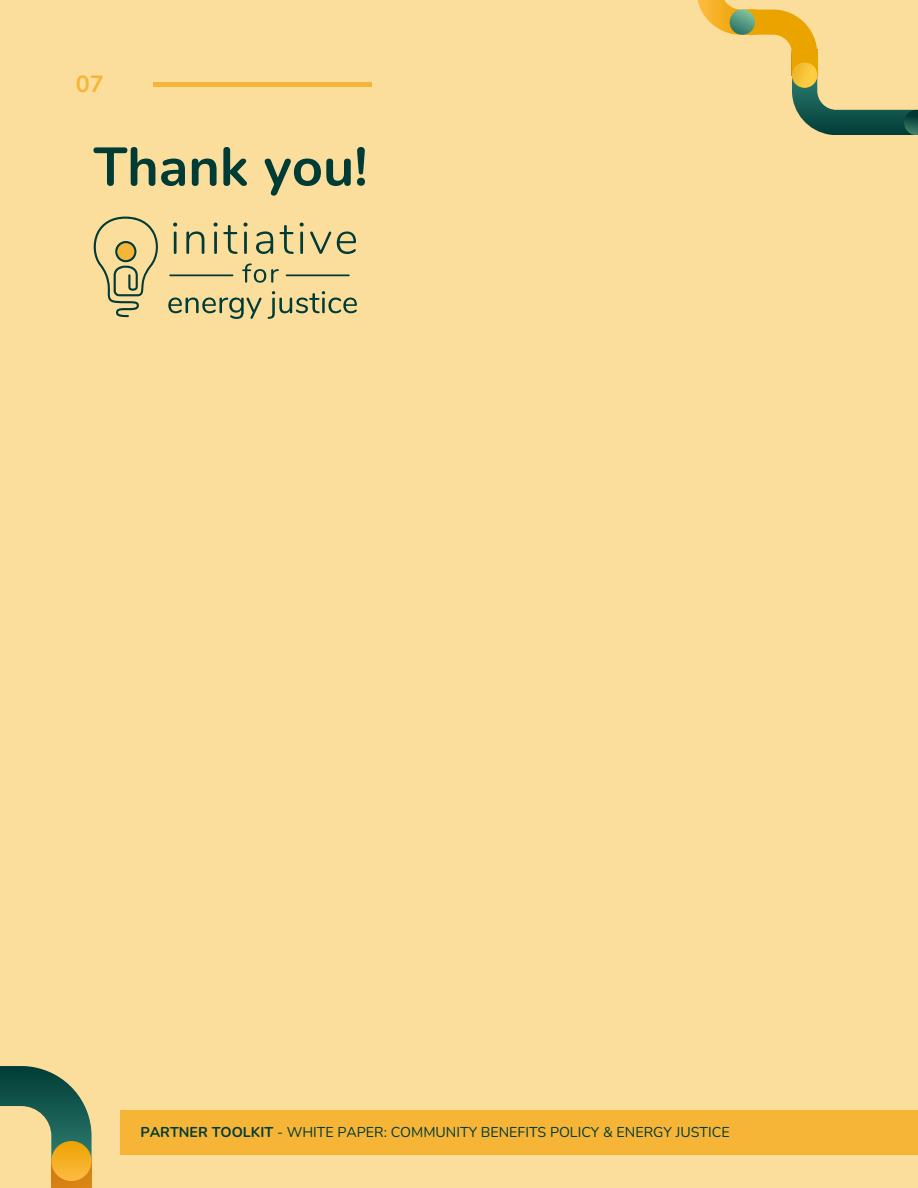
<style>
.page{position:relative;width:918px;height:1188px;background:#fcde9c}
.page>*{position:absolute;margin:0;border:0;box-sizing:border-box;transform-origin:0 0}
.t1{font:700 54px "Nunito";color:#003b36}
.t2{font:700 23.4px "Nunito";color:#f7b538}
.t3{font:14.25px "Nunito";color:#003b36}
.s1{font-weight:700}
</style>
<div class="page">
<hr style="left:153px;top:83px;width:219px;height:4px;background:#f7b538">
<svg style="left:0;top:1066px;width:92px;height:91px"></svg>
<img style="left:51px;top:1165px;width:41px;height:23px">
<svg style="left:51px;top:1141px;width:41px;height:40px"></svg>
<svg style="left:792px;top:75px;width:124px;height:60px"></svg>
<img style="left:904px;top:110px;width:14px;height:25px">
<svg style="left:697px;top:0;width:120px;height:54px"></svg>
<div style="left:792px;top:52px;width:25px;height:23px;background:#eba300"></div>
<img style="left:792px;top:62px;width:25px;height:26px">
<img style="left:730px;top:9px;width:25px;height:26px">
<div style="left:121px;top:1110px;width:797px;height:45px;background:#f7b538"></div>
<svg style="left:94px;top:217px;width:64px;height:100px"></svg>
<svg style="left:173px;top:223px;width:4px;height:31px"></svg>
<svg style="left:186px;top:231px;width:18px;height:23px"></svg>
<svg style="left:214px;top:223px;width:24px;height:31px"></svg>
<svg style="left:244px;top:223px;width:4px;height:31px"></svg>
<svg style="left:256px;top:231px;width:17px;height:23px"></svg>
<svg style="left:280px;top:225px;width:14px;height:29px"></svg>
<svg style="left:300px;top:223px;width:4px;height:31px"></svg>
<svg style="left:310px;top:232px;width:21px;height:22px"></svg>
<svg style="left:337px;top:231px;width:19px;height:23px"></svg>
<svg style="left:168px;top:298px;width:94px;height:21px"></svg>
<svg style="left:268px;top:291px;width:89px;height:28px"></svg>
<svg style="left:242px;top:263px;width:37px;height:20px"></svg>
<hr style="left:169px;top:274px;width:64px;height:2px;background:#003b36">
<hr style="left:286px;top:274px;width:64px;height:2px;background:#003b36">
<p class="t2" style="left:76px;top:68px;width:30px">07</p>
<p class="t1" style="left:94px;top:131px;width:275px">Thank you!</p>
<h1 class="t3" style="left:140px;top:1123px;width:591px"><span class="s1">PARTNER TOOLKIT</span> - WHITE PAPER: COMMUNITY BENEFITS POLICY &amp; ENERGY JUSTICE</h1>
</div>
